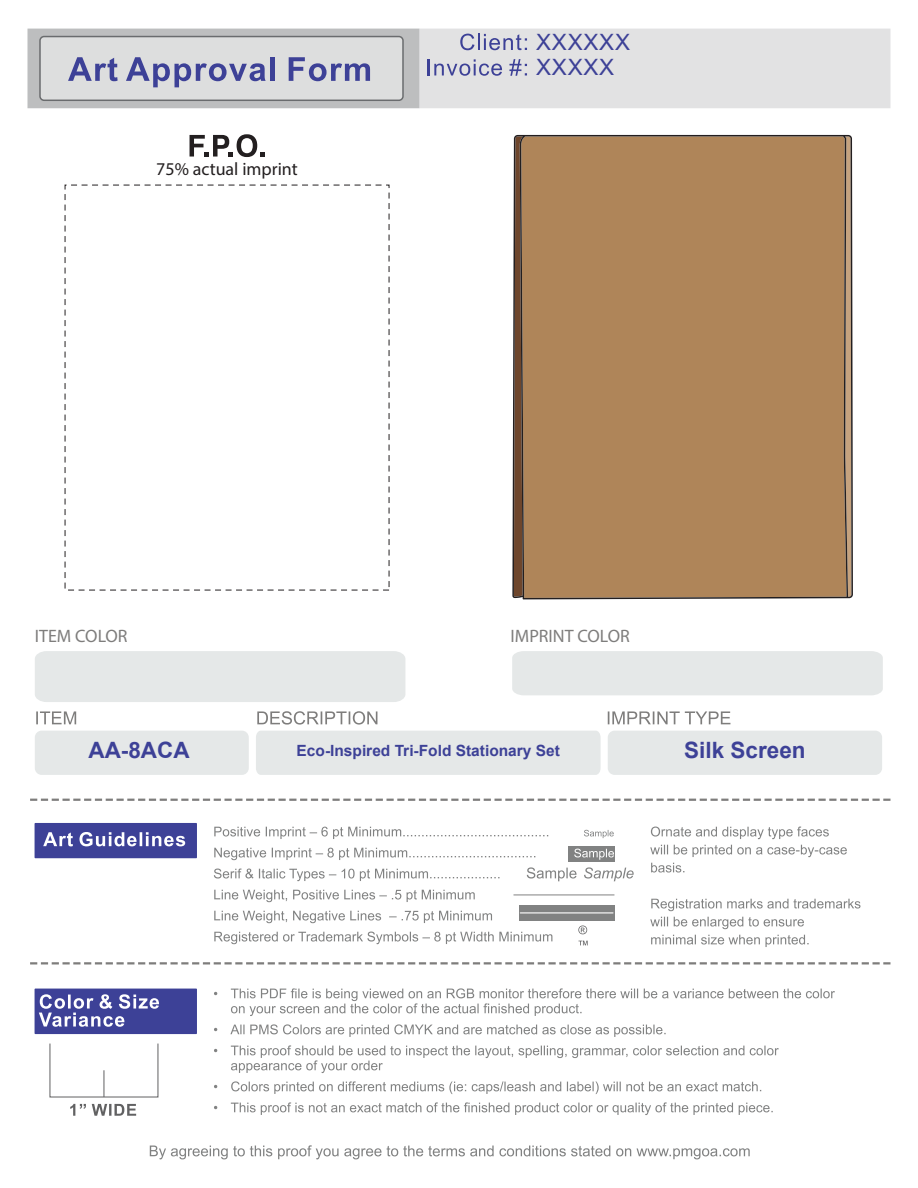
<style>
.page{position:relative;width:918px;height:1188px;background:#fff}
.page>*{position:absolute;margin:0;border:0;box-sizing:border-box;transform-origin:0 0}
.t1{font:700 22.5px "Arial";color:#3d4197}
.t2{font:22.5px/25.5px "Arial";letter-spacing:.035em;color:#3d4197}
.t3{font:18px "Myriad Pro";color:#7e7d7c}
.t4{font:18px "Myriad Pro";color:#231f20}
.t5{font:700 15.45px "Arial";color:#3d4197}
</style>
<div class="page">
<div style="left:28px;top:29px;width:391px;height:79px;background:#bdbebf"></div>
<div style="left:420px;top:29px;width:470px;height:79px;background:#e2e2e3"></div>
<div style="left:40px;top:37px;width:363px;height:63px;background:#dddede;border-radius:4px"></div>
<div style="left:39px;top:36px;width:365px;height:65px;border:2px solid #6a6c6e;border-radius:4px"></div>
<svg style="left:68px;top:57px;width:50px;height:24px"></svg>
<svg style="left:126px;top:57px;width:140px;height:30px"></svg>
<div style="left:270px;top:57px;width:5px;height:24px;background:#3d4197"></div>
<svg style="left:289px;top:57px;width:81px;height:24px"></svg>
<svg style="left:460px;top:34px;width:67px;height:16px"></svg>
<svg style="left:428px;top:59px;width:74px;height:17px"></svg>
<svg style="left:509px;top:59px;width:18px;height:17px"></svg>
<div style="left:568px;top:846px;width:46px;height:16px;background:#818282"></div>
<div style="left:519px;top:905px;width:95px;height:16px;background:#818282"></div>
<svg style="left:150px;top:1145px;width:600px;height:14px"></svg>
<svg style="left:214px;top:827px;width:334px;height:12px"></svg>
<svg style="left:214px;top:848px;width:321px;height:12px"></svg>
<svg style="left:214px;top:869px;width:286px;height:12px"></svg>
<svg style="left:214px;top:890px;width:261px;height:12px"></svg>
<svg style="left:214px;top:911px;width:278px;height:12px"></svg>
<svg style="left:214px;top:932px;width:338px;height:12px"></svg>
<svg style="left:584px;top:830px;width:30px;height:8px"></svg>
<svg style="left:574px;top:849px;width:40px;height:11px"></svg>
<svg style="left:527px;top:867px;width:50px;height:14px"></svg>
<svg style="left:584px;top:867px;width:50px;height:14px"></svg>
<svg style="left:214px;top:988px;width:621px;height:28px"></svg>
<svg style="left:214px;top:1024px;width:452px;height:13px"></svg>
<svg style="left:214px;top:1045px;width:565px;height:28px"></svg>
<svg style="left:214px;top:1081px;width:547px;height:13px"></svg>
<svg style="left:214px;top:1102px;width:559px;height:13px"></svg>
<svg style="left:651px;top:827px;width:178px;height:12px"></svg>
<svg style="left:650px;top:845px;width:197px;height:12px"></svg>
<svg style="left:651px;top:863px;width:33px;height:10px"></svg>
<svg style="left:651px;top:899px;width:209px;height:12px"></svg>
<svg style="left:650px;top:917px;width:154px;height:12px"></svg>
<svg style="left:651px;top:935px;width:158px;height:12px"></svg>
<div style="left:35px;top:823px;width:162px;height:35px;background:#3d4197"></div>
<div style="left:35px;top:989px;width:162px;height:45px;background:#3d4197"></div>
<svg style="left:43px;top:832px;width:142px;height:14px"></svg>
<svg style="left:39px;top:994px;width:120px;height:33px"></svg>
<svg style="left:70px;top:1104px;width:66px;height:12px"></svg>
<div style="left:35px;top:731px;width:214px;height:44px;background:#e5e8e8;border-radius:7px"></div>
<div style="left:35px;top:651px;width:370px;height:51px;background:#e5e8e8"></div>
<div style="left:512px;top:651px;width:371px;height:44px;background:#e5e8e8"></div>
<svg style="left:36px;top:711px;width:40px;height:13px"></svg>
<svg style="left:608px;top:711px;width:122px;height:13px"></svg>
<div style="left:256px;top:731px;width:345px;height:44px;background:#e5e8e8"></div>
<svg style="left:257px;top:711px;width:120px;height:14px"></svg>
<svg style="left:30px;top:799px;width:860px;height:2px"></svg>
<svg style="left:30px;top:962px;width:860px;height:2px"></svg>
<hr style="left:513px;top:895px;width:101px;height:1px;background:#818282">
<hr style="left:520px;top:912px;width:93px;height:1px;background:#fff">
<svg style="left:49px;top:1043px;width:110px;height:55px"></svg>
<svg style="left:578px;top:926px;width:9px;height:8px"></svg>
<svg style="left:579px;top:941px;width:9px;height:4px"></svg>
<div style="left:608px;top:731px;width:274px;height:44px;background:#e5e8e8;border-radius:7px"></div>
<svg style="left:190px;top:134px;width:75px;height:23px"></svg>
<div style="left:512px;top:135px;width:341px;height:464px;background:#af8559"></div>
<p class="t4" style="left:156px;top:157px;width:143px">75% actual imprint</p>
<h1 class="t2" style="left:536px;top:29px;width:95px">XXXXXX<br>XXXXX</h1>
<p class="t3" style="left:35px;top:625px;width:94px">ITEM COLOR</p>
<p class="t3" style="left:511px;top:625px;width:121px">IMPRINT COLOR</p>
<h1 class="t1" style="left:88px;top:734px;width:103px">AA-8ACA</h1>
<p class="t5" style="left:297px;top:740px;width:265px">Eco-Inspired Tri-Fold Stationary Set</p>
<h1 class="t1" style="left:684px;top:734px;width:123px">Silk Screen</h1>
</div>
